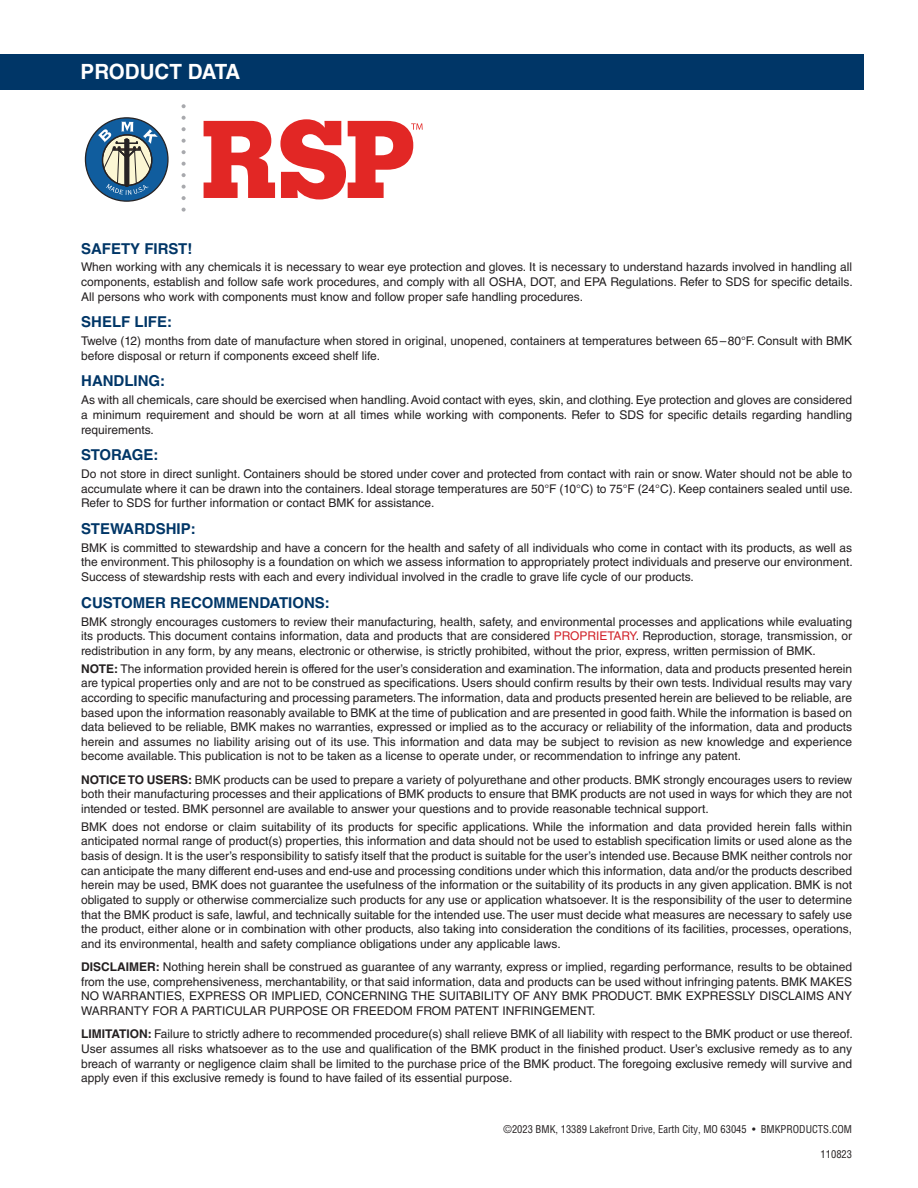
<style>
.page{position:relative;width:918px;height:1188px;background:#fff}
.page>*{position:absolute;margin:0;border:0;box-sizing:border-box;transform-origin:0 0}
.t1{font:700 21px "Helvetica LT Std";color:#fff}
.t2{font:700 15px "Helvetica LT Std";color:#003667}
.t3{font:700 15px "Helvetica LT Std";letter-spacing:-.02em;color:#003667}
.t4{font:12px/14.7px "Helvetica LT Std";color:#231f20;text-align:justify}
.t5{font:condensed 10.5px "Helvetica LT Std";color:#231f20}
.s1{color:#d1232a}
.s2{font-weight:700}
</style>
<div class="page">
<svg style="left:85px;top:118px;width:83px;height:83px"></svg>
<svg style="left:98px;top:122px;width:60px;height:73px;background:#7290a0"></svg>
<svg style="left:182px;top:104px;width:4px;height:4px"></svg>
<svg style="left:182px;top:116px;width:4px;height:4px"></svg>
<svg style="left:182px;top:127px;width:4px;height:4px"></svg>
<svg style="left:182px;top:139px;width:4px;height:4px"></svg>
<svg style="left:182px;top:150px;width:4px;height:4px"></svg>
<svg style="left:182px;top:162px;width:4px;height:4px"></svg>
<svg style="left:182px;top:173px;width:4px;height:4px"></svg>
<svg style="left:182px;top:185px;width:4px;height:4px"></svg>
<svg style="left:182px;top:196px;width:4px;height:4px"></svg>
<svg style="left:182px;top:208px;width:4px;height:4px"></svg>
<svg style="left:204px;top:119px;width:219px;height:80px"></svg>
<div style="left:0;top:54px;width:864px;height:36px;background:#003667"></div>
<h1 class="t1" style="left:81px;top:59px;width:161px">PRODUCT DATA</h1>
<p class="t2" style="left:81px;top:239px;width:113px">SAFETY FIRST!</p>
<p class="t4" style="left:81px;top:260px;width:773px">When working with any chemicals it is necessary to wear eye protection and gloves. It is necessary to understand hazards involved in handling all components, establish and follow safe work procedures, and comply with all OSHA, DOT, and EPA Regulations. Refer to SDS for specific details.<br>All persons who work with components must know and follow proper safe handling procedures.</p>
<p class="t2" style="left:81px;top:313px;width:92px">SHELF LIFE:</p>
<p class="t4" style="left:81px;top:334px;width:772px">Twelve (12) months from date of manufacture when stored in original, unopened, containers at temperatures between 65–80°F. Consult with BMK before disposal or return if components exceed shelf life.</p>
<p class="t2" style="left:81px;top:372px;width:86px">HANDLING:</p>
<p class="t4" style="left:81px;top:393px;width:772px">As with all chemicals, care should be exercised when handling. Avoid contact with eyes, skin, and clothing. Eye protection and gloves are considered a minimum requirement and should be worn at all times while working with components. Refer to SDS for specific details regarding handling requirements.</p>
<p class="t3" style="left:81px;top:446px;width:79px">STORAGE:</p>
<p class="t4" style="left:81px;top:466px;width:773px">Do not store in direct sunlight. Containers should be stored under cover and protected from contact with rain or snow. Water should not be able to accumulate where it can be drawn into the containers. Ideal storage temperatures are 50°F (10°C) to 75°F (24°C). Keep containers sealed until use.<br>Refer to SDS for further information or contact BMK for assistance.</p>
<p class="t2" style="left:81px;top:519px;width:116px">STEWARDSHIP:</p>
<p class="t4" style="left:81px;top:540px;width:773px">BMK is committed to stewardship and have a concern for the health and safety of all individuals who come in contact with its products, as well as the environment. This philosophy is a foundation on which we assess information to appropriately protect individuals and preserve our environment.<br>Success of stewardship rests with each and every individual involved in the cradle to grave life cycle of our products.</p>
<p class="t2" style="left:81px;top:593px;width:250px">CUSTOMER RECOMMENDATIONS:</p>
<p class="t4" style="left:81px;top:614px;width:773px">BMK strongly encourages customers to review their manufacturing, health, safety, and environmental processes and applications while evaluating its products. This document contains information, data and products that are considered <span class="s1">PROPRIETARY</span>. Reproduction, storage, transmission, or redistribution in any form, by any means, electronic or otherwise, is strictly prohibited, without the prior, express, written permission of BMK.</p>
<p class="t4" style="left:81px;top:661px;width:773px"><span class="s2">NOTE:</span> The information provided herein is offered for the user’s consideration and examination. The information, data and products presented herein are typical properties only and are not to be construed as specifications. Users should confirm results by their own tests. Individual results may vary according to specific manufacturing and processing parameters. The information, data and products presented herein are believed to be reliable, are based upon the information reasonably available to BMK at the time of publication and are presented in good faith. While the information is based on data believed to be reliable, BMK makes no warranties, expressed or implied as to the accuracy or reliability of the information, data and products herein and assumes no liability arising out of its use. This information and data may be subject to revision as new knowledge and experience become available. This publication is not to be taken as a license to operate under, or recommendation to infringe any patent.</p>
<p class="t4" style="left:81px;top:772px;width:773px"><span class="s2">NOTICE TO USERS:</span> BMK products can be used to prepare a variety of polyurethane and other products. BMK strongly encourages users to review both their manufacturing processes and their applications of BMK products to ensure that BMK products are not used in ways for which they are not intended or tested. BMK personnel are available to answer your questions and to provide reasonable technical support.</p>
<p class="t4" style="left:81px;top:819px;width:773px">BMK does not endorse or claim suitability of its products for specific applications. While the information and data provided herein falls within anticipated normal range of product(s) properties, this information and data should not be used to establish specification limits or used alone as the basis of design. It is the user’s responsibility to satisfy itself that the product is suitable for the user’s intended use. Because BMK neither controls nor can anticipate the many different end-uses and end-use and processing conditions under which this information, data and/or the products described herein may be used, BMK does not guarantee the usefulness of the information or the suitability of its products in any given application. BMK is not obligated to supply or otherwise commercialize such products for any use or application whatsoever. It is the responsibility of the user to determine that the BMK product is safe, lawful, and technically suitable for the intended use. The user must decide what measures are necessary to safely use the product, either alone or in combination with other products, also taking into consideration the conditions of its facilities, processes, operations, and its environmental, health and safety compliance obligations under any applicable laws.</p>
<p class="t4" style="left:81px;top:960px;width:773px"><span class="s2">DISCLAIMER:</span> Nothing herein shall be construed as guarantee of any warranty, express or implied, regarding performance, results to be obtained from the use, comprehensiveness, merchantability, or that said information, data and products can be used without infringing patents. BMK MAKES NO WARRANTIES, EXPRESS OR IMPLIED, CONCERNING THE SUITABILITY OF ANY BMK PRODUCT. BMK EXPRESSLY DISCLAIMS ANY WARRANTY FOR A PARTICULAR PURPOSE OR FREEDOM FROM PATENT INFRINGEMENT.</p>
<p class="t4" style="left:81px;top:1027px;width:773px"><span class="s2">LIMITATION:</span> Failure to strictly adhere to recommended procedure(s) shall relieve BMK of all liability with respect to the BMK product or use thereof.<br>User assumes all risks whatsoever as to the use and qualification of the BMK product in the finished product. User’s exclusive remedy as to any breach of warranty or negligence claim shall be limited to the purchase price of the BMK product. The foregoing exclusive remedy will survive and apply even if this exclusive remedy is found to have failed of its essential purpose.</p>
<p class="t5" style="left:504px;top:1122px;width:350px">©2023 BMK, 13389 Lakefront Drive, Earth City, MO 63045 • BMKPRODUCTS.COM</p>
<p class="t5" style="left:821px;top:1148px;width:33px">110823</p>
</div>
